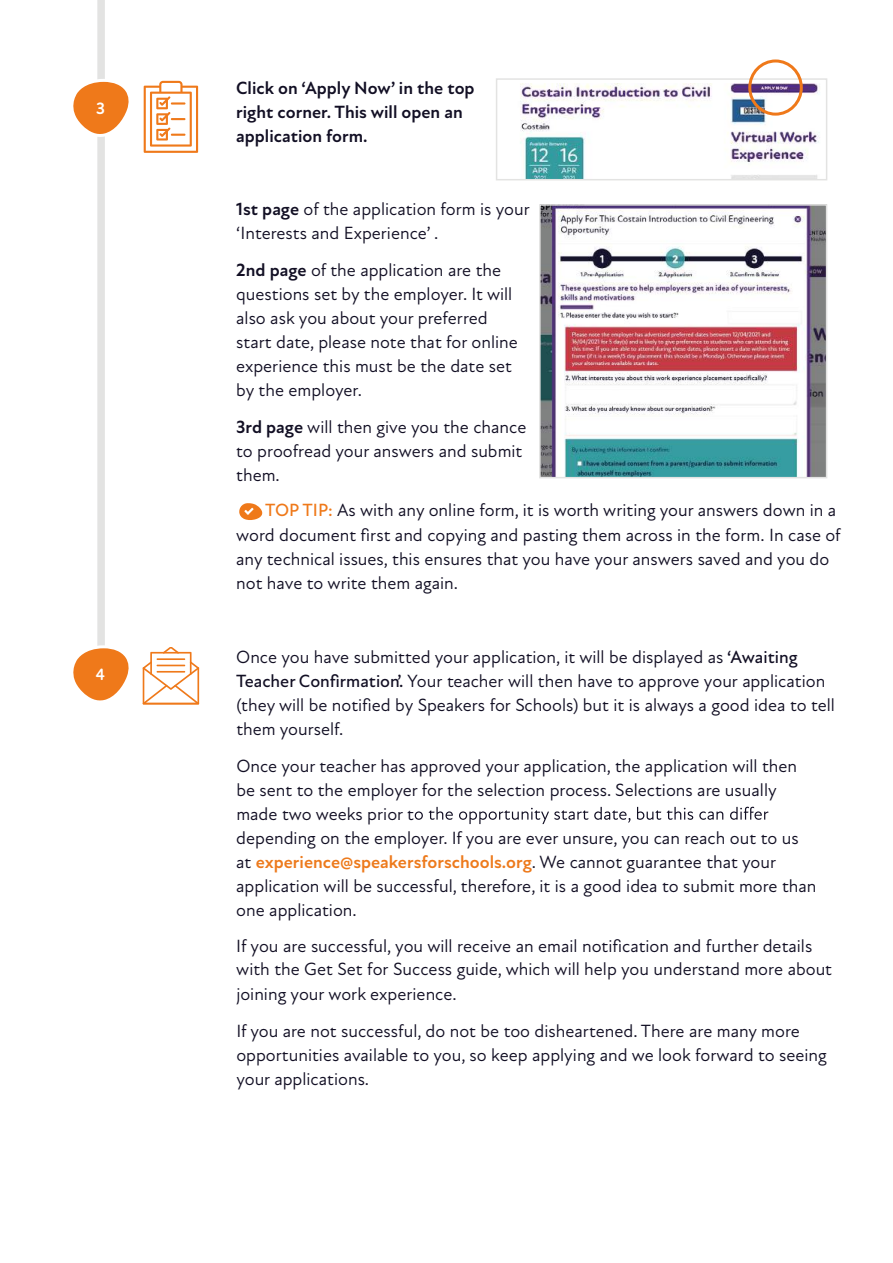
<style>
.page{position:relative;width:893px;height:1263px;background:#fff}
.page>*{position:absolute;margin:0;border:0;box-sizing:border-box;transform-origin:0 0}
.t1{font:18px/24px "Atten New";color:#120f24}
.t2{font:700 18px/24px "Atten New";color:#120f24}
.t3{font:700 16.65px "Atten Round New";color:#fff}
.s1{font-weight:700}
.s2{font-weight:500;color:#ef791a}
.s3{font-weight:500}
.s4{font-weight:700;color:#ed7a1c}
</style>
<div class="page">
<div style="left:97px;top:0;width:8px;height:668px;background:#e3e3e2"></div>
<svg style="left:73px;top:79px;width:56px;height:58px"></svg>
<svg style="left:73px;top:645px;width:56px;height:56px"></svg>
<svg style="left:143px;top:647px;width:56px;height:57px"></svg>
<img style="left:520px;top:84px;width:300px;height:93px">
<div style="left:496px;top:78px;width:331px;height:102px;border:2px solid #e3e3e2"></div>
<img style="left:542px;top:207px;width:282px;height:268px">
<div style="left:539px;top:204px;width:288px;height:274px;border:2px solid #e3e3e2"></div>
<svg style="left:415px;top:807px;width:353px;height:17px"></svg>
<svg style="left:239px;top:503px;width:24px;height:17px"></svg>
<svg style="left:144px;top:81px;width:54px;height:72px"></svg>
<div style="left:748px;top:59px;width:55px;height:57px;border:3px solid #ef791a;border-radius:50%"></div>
<p class="t3" style="left:96px;top:98px;width:10px">3</p>
<p class="t3" style="left:96px;top:665px;width:11px">4</p>
<p class="t2" style="left:236px;top:76px;width:240px">Click on ‘Apply Now’ in the top right corner. This will open an application form.</p>
<p class="t1" style="left:236px;top:197px;width:295px"><span class="s1">1st page</span> of the application form is your ‘Interests and Experience’ .</p>
<p class="t1" style="left:236px;top:258px;width:283px"><span class="s1">2nd page</span> of the application are the questions set by the employer. It will also ask you about your preferred start date, please note that for online experience this must be the date set by the employer.</p>
<p class="t1" style="left:236px;top:415px;width:292px"><span class="s1">3rd page</span> will then give you the chance to proofread your answers and submit them.</p>
<p class="t1" style="left:236px;top:498px;width:606px;line-height:24.5px;text-indent:29px"><span class="s2">TOP TIP:</span> As with any online form, it is worth writing your answers down in a word document first and copying and pasting them across in the form. In case of any technical issues, this ensures that you have your answers saved and you do not have to write them again.</p>
<p class="t1" style="left:236px;top:645px;width:600px">Once you have submitted your application, it will be displayed as <span class="s3">‘Awaiting Teacher Confirmation’.</span> Your teacher will then have to approve your application (they will be notified by Speakers for Schools) but it is always a good idea to tell them yourself.</p>
<p class="t1" style="left:236px;top:754px;width:582px">Once your teacher has approved your application, the application will then be sent to the employer for the selection process. Selections are usually made two weeks prior t<br>depending on the employer. If you are ever unsure, you can reach out to us at <span class="s4">experience@speakersforschools.org</span>. We cannot guarantee that your application will be successful, therefore, it is a good idea to submit more than one application.</p>
<p class="t1" style="left:236px;top:935px;width:597px;line-height:23.1px">If you are successful, you will receive an email notification and further details with the Get Set for Success guide, which will help you understand more about</p>
<p class="t1" style="left:236px;top:976px;width:565px;line-height:36.8px">joining your work experience.<br>If you are not successful, do not be too disheartened. There are many more</p>
<p class="t1" style="left:236px;top:1043px;width:592px">opportunities available to you, so keep applying and we look forward to seeing your applications.</p>
</div>
